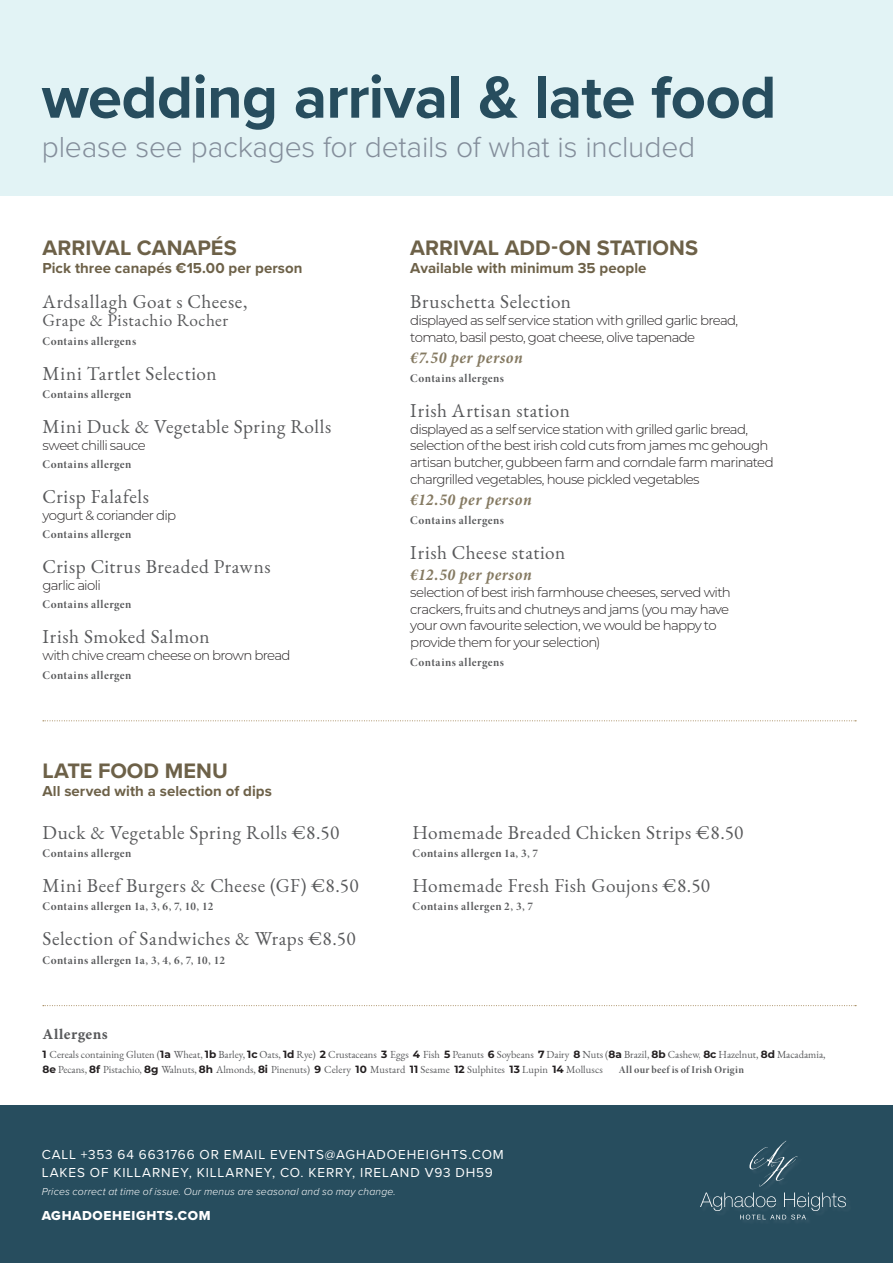
<style>
.page{position:relative;width:893px;height:1263px;background:#fff}
.page>*{position:absolute;margin:0;border:0;box-sizing:border-box;transform-origin:0 0}
.t1{font:700 61.5px "Proxima Nova";letter-spacing:-.01em;color:#274d5e}
.t2{font:300 30px "Proxima Nova";letter-spacing:-.005em;color:#848e9b}
.t3{font:700 21.75px "Proxima Nova";color:#6d6148}
.t4{font:19.2px "EB Garamond";letter-spacing:.03em;color:#58595b}
.t5{font:17.25px "EB Garamond";letter-spacing:.025em;color:#58595b}
.t6{font:italic 700 condensed 16.65px "Minion Pro";letter-spacing:.03em;color:#857a62}
.t7{font:700 15px "Proxima Nova";letter-spacing:.005em;color:#6d6148}
.t8{font:15px "Minion Pro Bold Capt";letter-spacing:.03em;color:#58595b}
.t9{font:13.5px/18px "Proxima Nova";letter-spacing:.065em;color:#fff}
.t10{font:13.5px "Proxima Nova Extrabld";letter-spacing:.045em;color:#fff}
.t11{font:300 13.35px/16.6px "Montserrat";letter-spacing:-.05em;color:#231f20}
.t12{font:11.7px "Minion Pro Bold Disp";letter-spacing:.045em;color:#58595b}
.t13{font:10.5px/15px "EB Garamond";color:#58595b}
.t14{font:italic 300 10.5px "Proxima Nova";letter-spacing:.015em;color:#fff}
.t15{font:10.5px "Minion Pro Bold Disp";letter-spacing:.03em;color:#58595b}
.s1{font-family:"Montserrat";font-weight:700;color:#231f20}
</style>
<div class="page">
<div style="left:0;top:0;width:893px;height:196px;background:#e2f3f5"></div>
<svg style="left:43px;top:1005px;width:813px;height:1px"></svg>
<svg style="left:43px;top:720px;width:813px;height:1px"></svg>
<div style="left:0;top:1106px;width:893px;height:157px;background:#274d5e"></div>
<svg style="left:749px;top:1141px;width:48px;height:45px"></svg>
<svg style="left:700px;top:1192px;width:146px;height:27px"></svg>
<h1 class="t1" style="left:42px;top:51px;width:736px">wedding arrival &amp; late food</h1>
<h2 class="t2" style="left:42px;top:124px;width:655px">please see packages for details of what is included</h2>
<h3 class="t3" style="left:43px;top:232px;width:196px">ARRIVAL CANAPÉS</h3>
<p class="t7" style="left:43px;top:257px;width:262px">Pick three canapés €15.00 per person</p>
<h3 class="t4" style="left:43px;top:289px;width:206px">Ardsallagh Goat s Cheese,</h3>
<p class="t5" style="left:43px;top:309px;width:187px">Grape &amp; Pistachio Rocher</p>
<p class="t12" style="left:43px;top:333px;width:95px">Contains allergens</p>
<h3 class="t4" style="left:43px;top:361px;width:176px">Mini Tartlet Selection</h3>
<p class="t12" style="left:43px;top:387px;width:90px">Contains allergen</p>
<h3 class="t4" style="left:43px;top:414px;width:290px">Mini Duck &amp; Vegetable Spring Rolls</h3>
<p class="t11" style="left:43px;top:436px;width:105px">sweet chilli sauce</p>
<p class="t12" style="left:43px;top:457px;width:90px">Contains allergen</p>
<h3 class="t4" style="left:43px;top:484px;width:108px">Crisp Falafels</h3>
<p class="t11" style="left:43px;top:506px;width:135px">yogurt &amp; coriander dip</p>
<p class="t12" style="left:43px;top:527px;width:90px">Contains allergen</p>
<h3 class="t4" style="left:43px;top:554px;width:230px">Crisp Citrus Breaded Prawns</h3>
<p class="t11" style="left:43px;top:577px;width:60px">garlic aioli</p>
<p class="t12" style="left:43px;top:597px;width:90px">Contains allergen</p>
<h3 class="t4" style="left:43px;top:624px;width:168px">Irish Smoked Salmon</h3>
<p class="t11" style="left:43px;top:647px;width:249px">with chive cream cheese on brown bread</p>
<p class="t12" style="left:43px;top:667px;width:90px">Contains allergen</p>
<h3 class="t3" style="left:43px;top:755px;width:187px">LATE FOOD MENU</h3>
<p class="t7" style="left:43px;top:780px;width:231px">All served with a selection of dips</p>
<h3 class="t4" style="left:43px;top:820px;width:298px">Duck &amp; Vegetable Spring Rolls €8.50</h3>
<p class="t12" style="left:43px;top:845px;width:90px">Contains allergen</p>
<h3 class="t4" style="left:43px;top:873px;width:318px">Mini Beef Burgers &amp; Cheese (GF) €8.50</h3>
<p class="t12" style="left:43px;top:899px;width:173px">Contains allergen 1a, 3, 6, 7, 10, 12</p>
<h3 class="t4" style="left:43px;top:926px;width:315px">Selection of Sandwiches &amp; Wraps €8.50</h3>
<p class="t12" style="left:43px;top:952px;width:184px">Contains allergen 1a, 3, 4, 6, 7, 10, 12</p>
<h3 class="t3" style="left:410px;top:232px;width:289px">ARRIVAL ADD-ON STATIONS</h3>
<p class="t7" style="left:410px;top:257px;width:238px">Available with minimum 35 people</p>
<h3 class="t4" style="left:410px;top:289px;width:162px">Bruschetta Selection</h3>
<p class="t11" style="left:410px;top:312px;width:329px">displayed as self service station with grilled garlic bread, tomato, basil pesto, goat cheese, olive tapenade</p>
<p class="t6" style="left:410px;top:346px;width:114px">€7.50 per person</p>
<p class="t12" style="left:410px;top:370px;width:95px">Contains allergens</p>
<h3 class="t4" style="left:410px;top:398px;width:161px">Irish Artisan station</h3>
<p class="t11" style="left:410px;top:420px;width:365px">displayed as a self service station with grilled garlic bread, selection of the best irish cold cuts from james mc gehough artisan butcher, gubbeen farm and corndale farm marinated chargrilled vegetables, house pickled vegetables</p>
<p class="t6" style="left:410px;top:488px;width:123px">€12.50 per person</p>
<p class="t12" style="left:410px;top:512px;width:95px">Contains allergens</p>
<h3 class="t4" style="left:410px;top:540px;width:156px">Irish Cheese station</h3>
<p class="t6" style="left:410px;top:563px;width:123px">€12.50 per person</p>
<p class="t11" style="left:410px;top:584px;width:322px">selection of best irish farmhouse cheeses, served with crackers, fruits and chutneys and jams (you may have your own favourite selection, we would be happy to provide them for your selection)</p>
<p class="t12" style="left:410px;top:654px;width:95px">Contains allergens</p>
<h3 class="t4" style="left:413px;top:820px;width:332px">Homemade Breaded Chicken Strips €8.50</h3>
<p class="t12" style="left:413px;top:845px;width:127px">Contains allergen 1a, 3, 7</p>
<h3 class="t4" style="left:413px;top:873px;width:299px">Homemade Fresh Fish Goujons €8.50</h3>
<p class="t12" style="left:413px;top:899px;width:122px">Contains allergen 2, 3, 7</p>
<p class="t8" style="left:43px;top:1023px;width:67px">Allergens</p>
<p class="t13" style="left:43px;top:1047px;width:785px"><span class="s1">1</span> Cereals containing Gluten (<span class="s1">1a</span> Wheat, <span class="s1">1b</span> Barley, <span class="s1">1c</span> Oats, <span class="s1">1d</span> Rye) <span class="s1">2</span> Crustaceans <span class="s1">3</span> Eggs <span class="s1">4</span> Fish <span class="s1">5</span> Peanuts <span class="s1">6</span> Soybeans <span class="s1">7</span> Dairy <span class="s1">8</span> Nuts (<span class="s1">8a</span> Brazil, <span class="s1">8b</span> Cashew, <span class="s1">8c</span> Hazelnut, <span class="s1">8d</span> Macadamia,<br><span class="s1">8e</span> Pecans, <span class="s1">8f</span> Pistachio, <span class="s1">8g</span> Walnuts, <span class="s1">8h</span> Almonds, <span class="s1">8i</span> Pinenuts) <span class="s1">9</span> Celery <span class="s1">10</span> Mustard <span class="s1">11</span> Sesame <span class="s1">12</span> Sulphites <span class="s1">13</span> Lupin <span class="s1">14</span> Molluscs</p>
<p class="t15" style="left:619px;top:1063px;width:127px">All our beef is of Irish Origin</p>
<p class="t9" style="left:42px;top:1144px;width:464px">CALL +353 64 6631766 OR EMAIL EVENTS@AGHADOEHEIGHTS.COM<br>LAKES OF KILLARNEY, KILLARNEY, CO. KERRY, IRELAND V93 DH59</p>
<p class="t14" style="left:42px;top:1183px;width:356px">Prices correct at time of issue. Our menus are seasonal and so may change.</p>
<p class="t10" style="left:42px;top:1205px;width:170px">AGHADOEHEIGHTS.COM</p>
</div>
